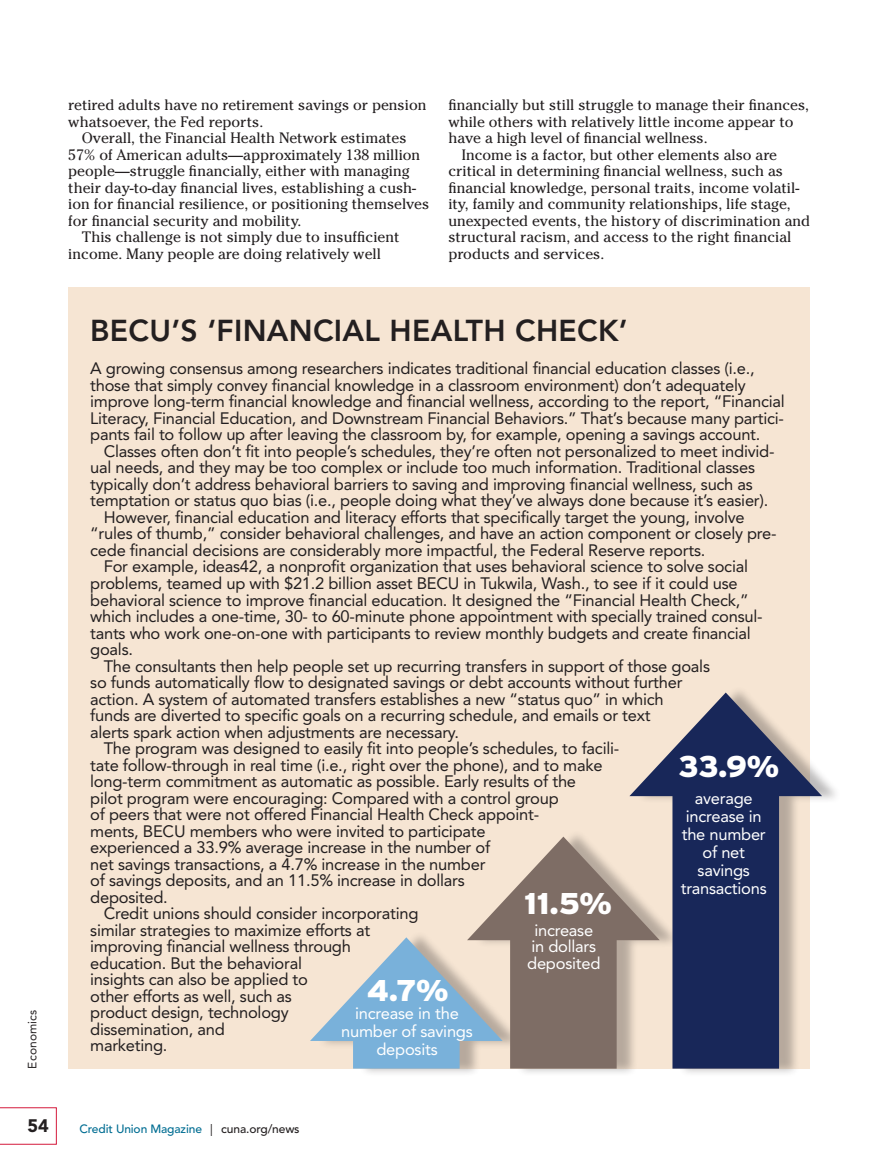
<style>
.page{position:relative;width:878px;height:1175px;background:#fff}
.page>*{position:absolute;margin:0;border:0;box-sizing:border-box;transform-origin:0 0}
.sidebar_HEADLINE{font:800 30px "Avenir LT Std";letter-spacing:.01em;color:#231f20}
.t1{font:900 30px "Interstate";color:#fff}
.t2{font:900 18px "Avenir LT Std";color:#231f20}
.sidebar_body_INDENT{font:16.5px/16.5px "Avenir LT Std";letter-spacing:-.015em;color:#231f20}
.sidebar_body{font:16.5px/16.5px "Avenir LT Std";letter-spacing:-.015em;color:#231f20}
.sidebar_body_INDENT-2{font:16.5px/18px "Avenir LT Std";letter-spacing:-.015em;color:#fff;text-align:center}
.BodyText_INDENT{font:15px/16.5px "Cheltenham Std";color:#231f20}
.t3{font:500 12px "Avenir LT Std";letter-spacing:-.01em;color:#006d92}
.t4{font:12px "Avenir LT Std";letter-spacing:.01em;color:#231f20}
.s1{font-weight:400;color:#231f20}
.s2{color:#231f20}
</style>
<div class="page">
<svg style="left:0;top:1107px;width:57px;height:37px"></svg>
<div style="left:68px;top:287px;width:741px;height:781px;background:#f6e5d3"></div>
<div style="left:317px;top:930px;width:206px;height:146px;background:#231f20;opacity:.3"></div>
<div style="left:353px;top:1020px;width:106px;height:48px;background:#79b1da"></div>
<div style="left:474px;top:829px;width:206px;height:248px;background:#231f20;opacity:.3"></div>
<div style="left:510px;top:919px;width:106px;height:149px;background:#7e6d65"></div>
<svg style="left:310px;top:836px;width:326px;height:205px"></svg>
<div style="left:636px;top:685px;width:206px;height:391px;background:#231f20;opacity:.3"></div>
<div style="left:672px;top:775px;width:107px;height:293px;background:#182759"></div>
<svg style="left:629px;top:692px;width:193px;height:104px"></svg>
<p class="t4" style="left:25px;top:1068px;width:60px;rotate:-90deg">Economics</p>
<p class="BodyText_INDENT" style="left:68px;top:97px;width:359px">retired adults have no retirement savings or pension whatsoever, the Fed reports.</p>
<p class="BodyText_INDENT" style="left:68px;top:130px;width:362px;text-indent:14px">Overall, the Financial Health Network estimates 57% of American adults—approximately 138 million people—struggle financially, either with managing their day-to-day financial lives, establishing a cush&shy;ion for financial resilience, or positioning themselves for financial security and mobility.</p>
<p class="BodyText_INDENT" style="left:68px;top:229px;width:332px;text-indent:14px">This challenge is not simply due to insufficient income. Many people are doing relatively well</p>
<p class="BodyText_INDENT" style="left:448px;top:97px;width:362px">financially but still struggle to manage their finances, while others with relatively little income appear to have a high level of financial wellness.</p>
<p class="BodyText_INDENT" style="left:448px;top:146px;width:363px;text-indent:14px">Income is a factor, but other elements also are critical in determining financial wellness, such as financial knowledge, personal traits, income volatil&shy;ity, family and community relationships, life stage, unexpected events, the history of discrimination and structural racism, and access to the right financial products and services.</p>
<p class="sidebar_HEADLINE" style="left:90px;top:313px;width:539px">BECU’S ‘FINANCIAL HEALTH CHECK’</p>
<p class="sidebar_body" style="left:90px;top:360px;width:696px">A growing consensus among researchers indicates traditional financial education classes (i.e., those that simply convey financial knowledge in a classroom environment) don’t adequately improve long-term financial knowledge and financial wellness, according to the report, “Financial Literacy, Financial Education, and Downstream Financial Behaviors.” That’s because many partici&shy;pants fail to follow up after leaving the classroom by, for example, opening a savings account.</p>
<p class="sidebar_body_INDENT" style="left:90px;top:443px;width:685px;text-indent:13px">Classes often don’t fit into people’s schedules, they’re often not personalized to meet individ&shy;ual needs, and they may be too complex or include too much information. Traditional classes typically don’t address behavioral barriers to saving and improving financial wellness, such as temptation or status quo bias (i.e., people doing what they’ve always done because it’s easier).</p>
<p class="sidebar_body_INDENT" style="left:90px;top:509px;width:688px;text-indent:13px">However, financial education and literacy efforts that specifically target the young, involve “rules of thumb,” consider behavioral challenges, and have an action component or closely pre&shy;cede financial decisions are considerably more impactful, the Federal Reserve reports.</p>
<p class="sidebar_body_INDENT" style="left:90px;top:558px;width:673px;text-indent:13px">For example, ideas42, a nonprofit organization that uses behavioral science to solve social problems, teamed up with $21.2 billion asset BECU in Tukwila, Wash., to see if it could use behavioral science to improve financial education. It designed the “Financial Health Check,” which includes a one-time, 30- to 60-minute phone appointment with specially trained consul&shy;tants who work one-on-one with participants to review monthly budgets and create financial goals.</p>
<p class="sidebar_body_INDENT" style="left:90px;top:657px;width:621px;text-indent:13px">The consultants then help people set up recurring transfers in support of those goals so funds automatically flow to designated savings or debt accounts without further action. A system of automated transfers establishes a new “status quo” in which<br>funds are diverted to specific goals on a recurring schedule, and emails or text<br>alerts spark action when adjustments are necessary.</p>
<p class="sidebar_body_INDENT" style="left:90px;top:740px;width:530px;text-indent:13px">The program was designed to easily fit into people’s schedules, to facili&shy;tate follow-through in real time (i.e., right over the phone), and to make long-term commitment as automatic as possible. Early results of the<br>pilot program were encouraging: Compared with a control group<br>of peers that were not offered Financial Health Check appoint-<br>ments, BECU members who were invited to participate<br>experienced a 33.9% average increase in the number of<br>net savings transactions, a 4.7% increase in the number<br>of savings deposits, and an 11.5% increase in dollars<br>deposited.</p>
<p class="sidebar_body_INDENT" style="left:90px;top:905px;width:330px;text-indent:13px">Credit unions should consider incorporating similar strategies to maximize efforts at improving financial wellness through education. But the behavioral<br>insights can also be applied to<br>other efforts as well, such as<br>product design, technology<br>dissemination, and<br>marketing.</p>
<p class="t1" style="left:678px;top:749px;width:103px">33.9%</p>
<p class="sidebar_body_INDENT-2" style="left:680px;top:789px;width:87px">average increase in the number of net savings transactions</p>
<p class="t1" style="left:524px;top:886px;width:89px">11.5%</p>
<p class="sidebar_body_INDENT-2" style="left:527px;top:921px;width:75px;line-height:16.5px">increase in dollars deposited</p>
<p class="t1" style="left:367px;top:973px;width:83px">4.7%</p>
<p class="sidebar_body_INDENT-2" style="left:341px;top:1004px;width:133px">increase in the number of savings deposits</p>
<p class="t2" style="left:28px;top:1115px;width:23px">54</p>
<p class="t3" style="left:79px;top:1122px;width:222px">Credit Union Magazine <span class="s1">|</span> <span class="s2">cuna.org/news</span></p>
</div>
